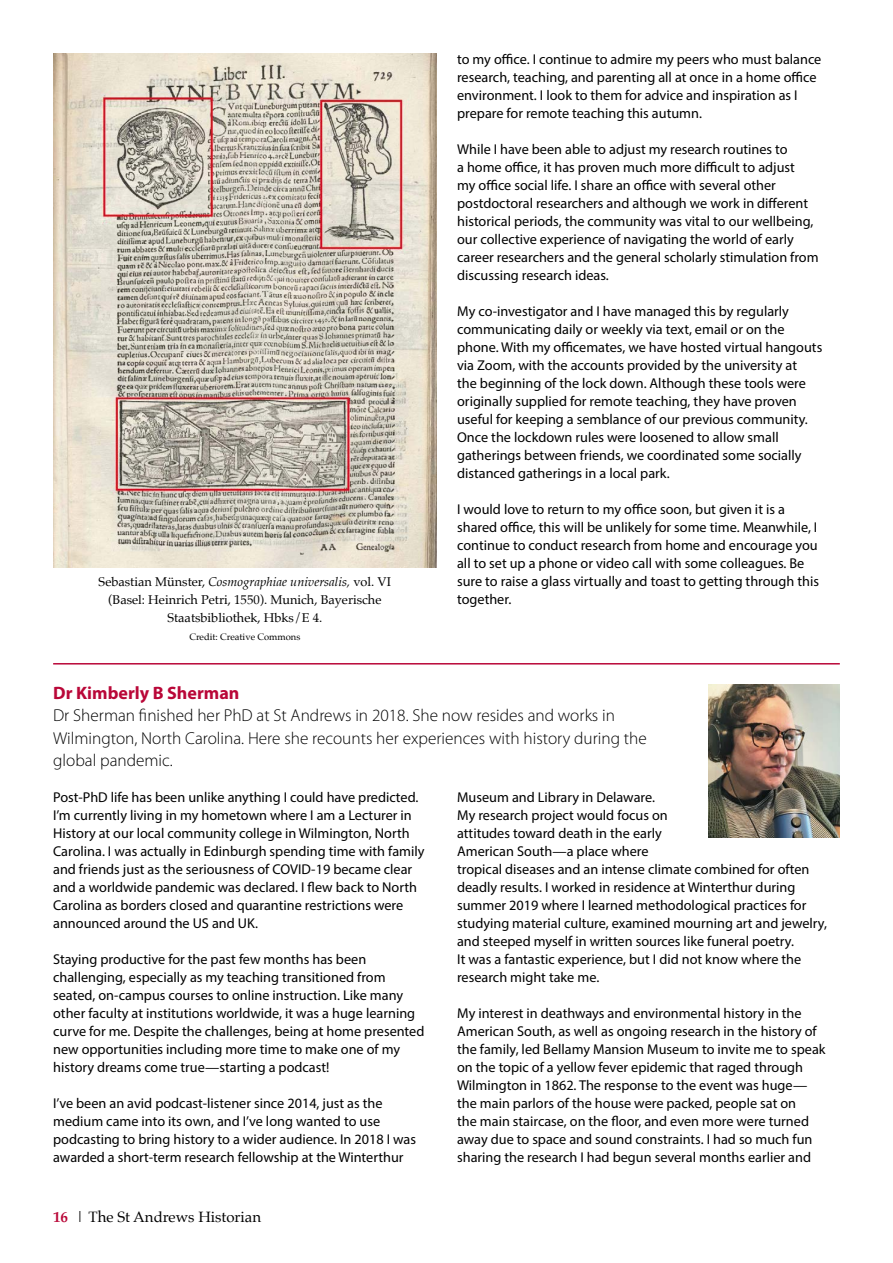
<style>
.page{position:relative;width:893px;height:1263px;background:#fff}
.page>*{position:absolute;margin:0;border:0;box-sizing:border-box;transform-origin:0 0}
.t1{font:700 18px "Myriad Pro";color:#b90738}
.Intro{font:300 17.25px/22.5px "Myriad Pro";color:#000}
.t2{font:15px "Palatino";color:#000}
.t3{font:14.25px/18px "Myriad Pro";color:#000}
.t4{font:12.75px/18px "Palatino";color:#000;text-align:center}
.t5{font:9.3px "Palatino";color:#000}
.s1{font-style:italic}
.s2{font-weight:700;color:#b90738}
</style>
<div class="page">
<img style="left:53px;top:53px;width:383px;height:515px">
<img style="left:708px;top:685px;width:132px;height:153px">
<hr style="left:53px;top:663px;width:787px;height:1px;background:#b90738">
<p class="t4" style="left:99px;top:572px;width:294px">Sebastian Münster, <span class="s1">Cosmographiae universalis,</span> vol. VI (Basel: Heinrich Petri, 1550). Munich, Bayerische<br>Staatsbibliothek, Hbks/E 4.</p>
<p class="t5" style="left:189px;top:629px;width:113px">Credit: Creative Commons</p>
<p class="t3" style="left:457px;top:50px;width:366px">to my office. I continue to admire my peers who must balance research, teaching, and parenting all at once in a home office environment. I look to them for advice and inspiration as I prepare for remote teaching this autumn.</p>
<p class="t3" style="left:457px;top:140px;width:363px">While I have been able to adjust my research routines to<br>a home office, it has proven much more difficult to adjust<br>my office social life. I share an office with several other postdoctoral researchers and although we work in different historical periods, the community was vital to our wellbeing, our collective experience of navigating the world of early career researchers and the general scholarly stimulation from discussing research ideas.</p>
<p class="t3" style="left:457px;top:302px;width:367px">My co-investigator and I have managed this by regularly communicating daily or weekly via text, email or on the phone. With my officemates, we have hosted virtual hangouts via Zoom, with the accounts provided by the university at<br>the beginning of the lock down. Although these tools were originally supplied for remote teaching, they have proven useful for keeping a semblance of our previous community.<br>Once the lockdown rules were loosened to allow small gatherings between friends, we coordinated some socially distanced gatherings in a local park.</p>
<p class="t3" style="left:457px;top:500px;width:363px">I would love to return to my office soon, but given it is a shared office, this will be unlikely for some time. Meanwhile, I continue to conduct research from home and encourage you all to set up a phone or video call with some colleagues. Be sure to raise a glass virtually and toast to getting through this together.</p>
<p class="t1" style="left:53px;top:681px;width:188px">Dr Kimberly B Sherman</p>
<p class="Intro" style="left:53px;top:704px;width:595px">Dr Sherman finished her PhD at St Andrews in 2018. She now resides and works in<br>Wilmington, North Carolina. Here she recounts her experiences with history during the global pandemic.</p>
<p class="t3" style="left:53px;top:788px;width:373px">Post-PhD life has been unlike anything I could have predicted.<br>I’m currently living in my hometown where I am a Lecturer in History at our local community college in Wilmington, North Carolina. I was actually in Edinburgh spending time with family and friends just as the seriousness of COVID-19 became clear and a worldwide pandemic was declared. I flew back to North Carolina as borders closed and quarantine restrictions were announced around the US and UK.</p>
<p class="t3" style="left:53px;top:950px;width:373px">Staying productive for the past few months has been challenging, especially as my teaching transitioned from seated, on-campus courses to online instruction. Like many other faculty at institutions worldwide, it was a huge learning curve for me. Despite the challenges, being at home presented new opportunities including more time to make one of my history dreams come true—starting a podcast!</p>
<p class="t3" style="left:53px;top:1094px;width:364px">I’ve been an avid podcast-listener since 2014, just as the medium came into its own, and I’ve long wanted to use podcasting to bring history to a wider audience. In 2018 I was awarded a short-term research fellowship at the Winterthur</p>
<p class="t2" style="left:53px;top:1204px;width:209px"><span class="s2">16</span> | The St Andrews Historian</p>
<p class="t3" style="left:457px;top:788px;width:371px">Museum and Library in Delaware.<br>My research project would focus on<br>attitudes toward death in the early<br>American South—a place where<br>tropical diseases and an intense climate combined for often deadly results. I worked in residence at Winterthur during summer 2019 where I learned methodological practices for studying material culture, examined mourning art and jewelry, and steeped myself in written sources like funeral poetry.<br>It was a fantastic experience, but I did not know where the research might take me.</p>
<p class="t3" style="left:457px;top:1004px;width:370px">My interest in deathways and environmental history in the American South, as well as ongoing research in the history of the family, led Bellamy Mansion Museum to invite me to speak on the topic of a yellow fever epidemic that raged through Wilmington in 1862. The response to the event was huge— the main parlors of the house were packed, people sat on<br>the main staircase, on the floor, and even more were turned away due to space and sound constraints. I had so much fun sharing the research I had begun several months earlier and</p>
</div>
